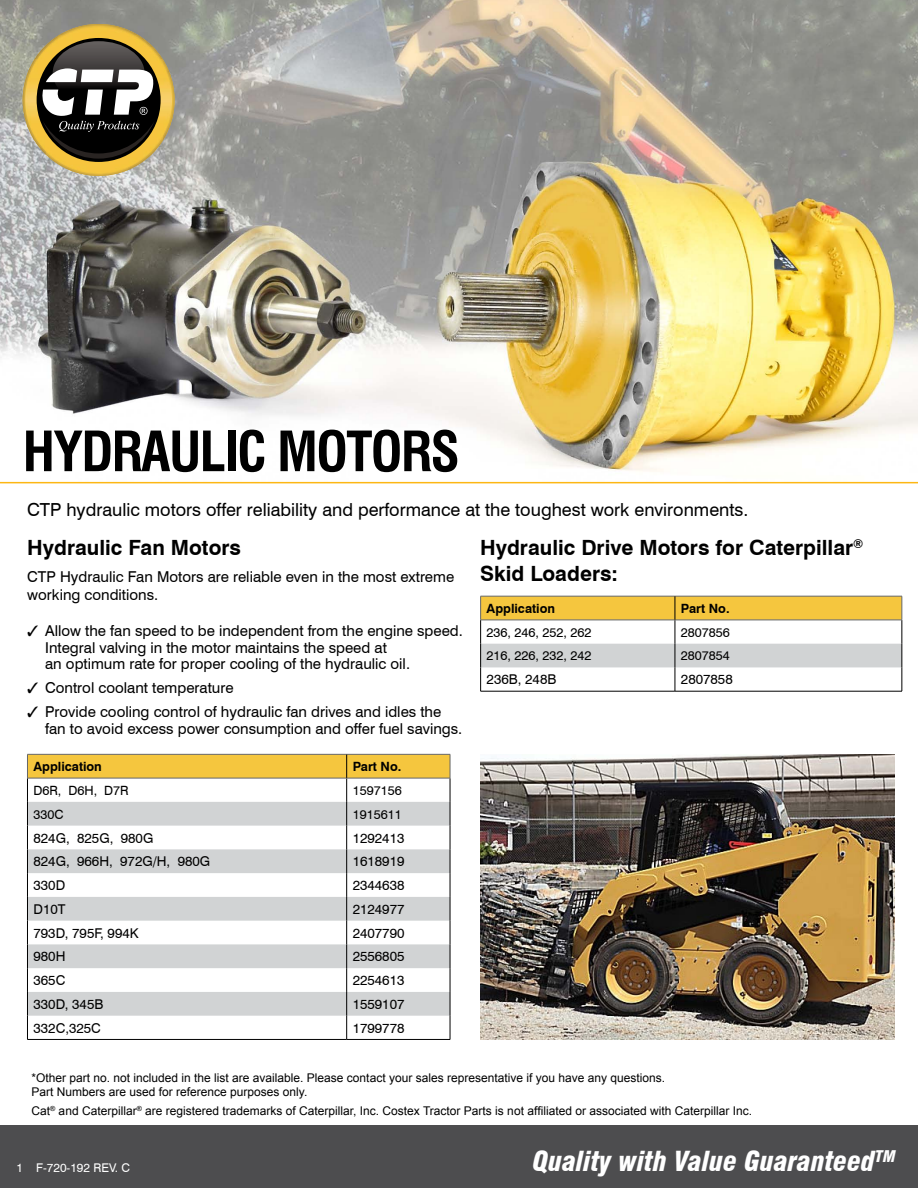
<style>
.page{position:relative;width:918px;height:1188px;background:#fff}
.page>*{position:absolute;margin:0;border:0;box-sizing:border-box;transform-origin:0 0}
.t1{font:700 condensed 54px "Swiss 721 BT";letter-spacing:-.03em;color:#000}
.t2{font:italic 900 condensed 27px "Swiss 721 BT";color:#fff}
.t3{font:700 21px/25.2px "Swiss 721 BT";color:#000}
.t4{font:18px "Swiss 721 BT";color:#000}
.t5{font:15px/16.5px "Swiss 721 BT";color:#000}
.t6{font:13.5px "Swiss 721 BT";color:#000}
.t7{font:12.75px "Swiss 721 BT";color:#000}
.t8{font:700 12.75px "Swiss 721 BT";color:#000}
.t9{font:12px/13.5px "Arial";color:#000}
.t10{font:12px "Swiss 721 BT";color:#fff}
</style>
<div class="page">
<img style="left:0;top:0;width:918px;height:482px">
<div style="left:0;top:1125px;width:918px;height:63px;background:#4d4d4f"></div>
<hr style="left:0;top:482px;width:918px;height:1px;background:#fdb714">
<img style="left:58px;top:24px;width:81px;height:3px">
<img style="left:23px;top:70px;width:2px;height:71px">
<img style="left:172px;top:70px;width:3px;height:70px">
<img style="left:69px;top:173px;width:59px;height:3px">
<img style="left:25px;top:27px;width:147px;height:146px">
<svg style="left:28px;top:35px;width:141px;height:135px;background:#817453"></svg>
<hr style="left:480px;top:691px;width:195px;height:1px;background:#000">
<hr style="left:675px;top:691px;width:227px;height:1px;background:#000">
<svg style="left:480px;top:596px;width:423px;height:95px"></svg>
<img style="left:480px;top:754px;width:415px;height:286px">
<hr style="left:27px;top:1039px;width:320px;height:1px;background:#000">
<hr style="left:347px;top:1039px;width:103px;height:1px;background:#000">
<svg style="left:27px;top:754px;width:424px;height:285px"></svg>
<h1 class="t1" style="left:23px;top:419px;width:439px">HYDRAULIC MOTORS</h1>
<p class="t4" style="left:27px;top:499px;width:723px">CTP hydraulic motors offer reliability and performance at the toughest work environments.</p>
<h3 class="t3" style="left:27px;top:535px;width:215px">Hydraulic Fan Motors</h3>
<p class="t5" style="left:27px;top:568px;width:428px;line-height:18px">CTP Hydraulic Fan Motors are reliable even in the most extreme working conditions.</p>
<p class="t5" style="left:45px;top:623px;width:419px;text-indent:-18px">✓ Allow the fan speed to be independent from the engine speed.<br>Integral valving in the motor maintains the speed at<br>an optimum rate for proper cooling of the hydraulic oil.</p>
<p class="t5" style="left:27px;top:680px;width:208px">✓ Control coolant temperature</p>
<p class="t5" style="left:45px;top:704px;width:419px;text-indent:-18px">✓ Provide cooling control of hydraulic fan drives and idles the fan to avoid excess power consumption and offer fuel savings.</p>
<p class="t8" style="left:33px;top:759px;width:70px">Application</p>
<p class="t8" style="left:353px;top:759px;width:50px">Part No.</p>
<p class="t7" style="left:33px;top:783px;width:97px">D6R, D6H, D7R</p>
<p class="t7" style="left:353px;top:783px;width:50px">1597156</p>
<p class="t7" style="left:33px;top:806px;width:32px">330C</p>
<p class="t7" style="left:353px;top:806px;width:50px">1915611</p>
<p class="t6" style="left:33px;top:830px;width:121px">824G, 825G, 980G</p>
<p class="t6" style="left:353px;top:830px;width:53px">1292413</p>
<p class="t6" style="left:33px;top:853px;width:178px">824G, 966H, 972G/H, 980G</p>
<p class="t6" style="left:353px;top:853px;width:53px">1618919</p>
<p class="t6" style="left:33px;top:877px;width:33px">330D</p>
<p class="t6" style="left:353px;top:877px;width:53px">2344638</p>
<p class="t6" style="left:33px;top:901px;width:34px">D10T</p>
<p class="t6" style="left:353px;top:901px;width:53px">2124977</p>
<p class="t6" style="left:33px;top:925px;width:106px">793D, 795F, 994K</p>
<p class="t6" style="left:353px;top:925px;width:53px">2407790</p>
<p class="t6" style="left:33px;top:948px;width:33px">980H</p>
<p class="t6" style="left:353px;top:948px;width:53px">2556805</p>
<p class="t6" style="left:33px;top:972px;width:33px">365C</p>
<p class="t6" style="left:353px;top:972px;width:53px">2254613</p>
<p class="t6" style="left:33px;top:996px;width:71px">330D, 345B</p>
<p class="t6" style="left:353px;top:996px;width:53px">1559107</p>
<p class="t6" style="left:33px;top:1020px;width:69px">332C,325C</p>
<p class="t6" style="left:353px;top:1020px;width:53px">1799778</p>
<h3 class="t3" style="left:480px;top:535px;width:385px">Hydraulic Drive Motors for Caterpillar<sup>®<br></sup>Skid Loaders:</h3>
<p class="t8" style="left:487px;top:601px;width:70px">Application</p>
<p class="t8" style="left:681px;top:601px;width:50px">Part No.</p>
<p class="t7" style="left:487px;top:624px;width:106px">236, 246, 252, 262</p>
<p class="t7" style="left:681px;top:624px;width:50px">2807856</p>
<p class="t7" style="left:487px;top:648px;width:106px">216, 226, 232, 242</p>
<p class="t7" style="left:681px;top:648px;width:50px">2807854</p>
<p class="t6" style="left:487px;top:671px;width:71px">236B, 248B</p>
<p class="t6" style="left:681px;top:671px;width:53px">2807858</p>
<p class="t9" style="left:31px;top:1071px;width:635px">*Other part no. not included in the list are available. Please contact your sales representative if you have any questions.<br>Part Numbers are used for reference purposes only.</p>
<p class="t9" style="left:31px;top:1104px;width:722px">Cat<sup>®</sup> and Caterpillar<sup>®</sup> are registered trademarks of Caterpillar, Inc. Costex Tractor Parts is not affiliated or associated with Caterpillar Inc.</p>
<p class="t10" style="left:17px;top:1161px;width:115px">1 F-720-192 REV. C</p>
<h2 class="t2" style="left:533px;top:1145px;width:364px">Quality with Value Guaranteed<sup>TM</sup></h2>
</div>
